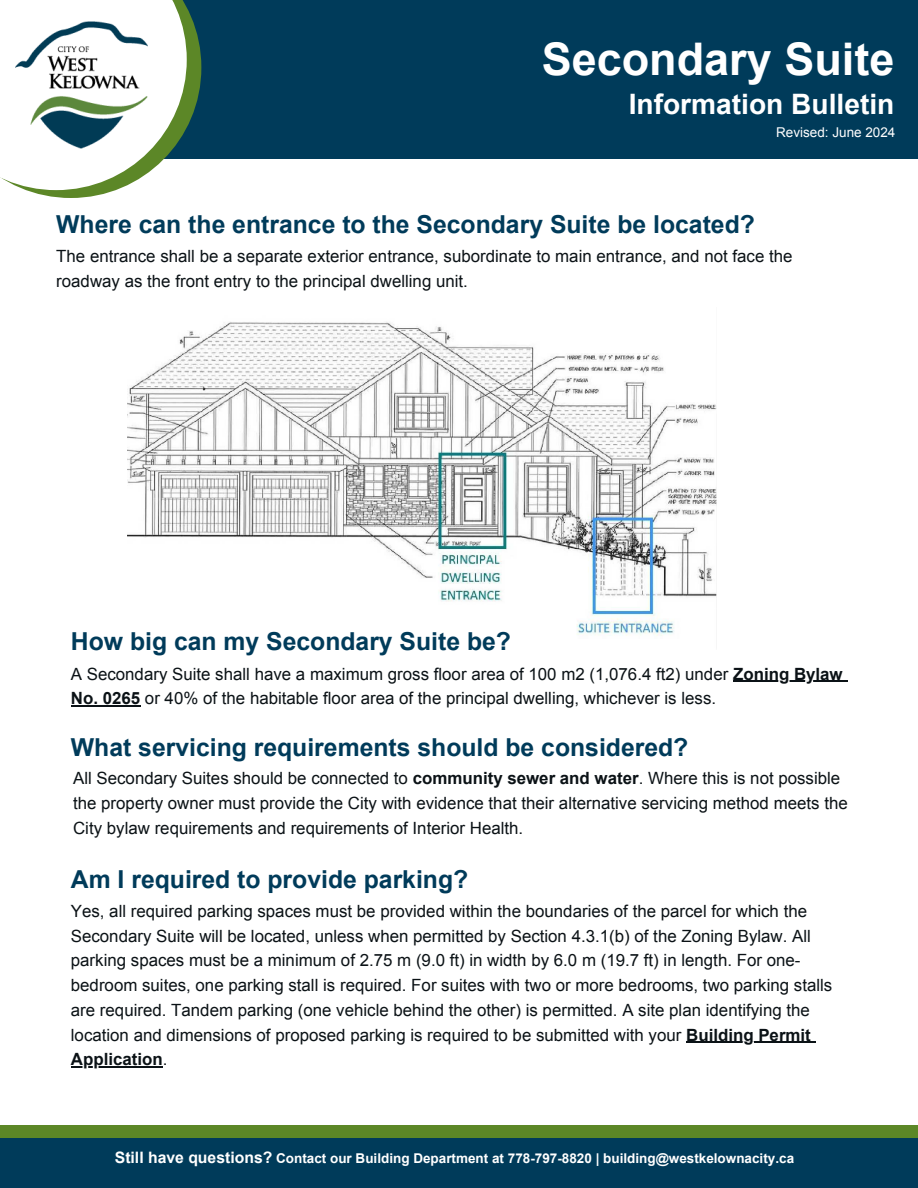
<style>
.page{position:relative;width:918px;height:1188px;background:#fff}
.page>*{position:absolute;margin:0;border:0;box-sizing:border-box;transform-origin:0 0}
.t1{font:700 45px "Arial";color:#fff}
.t2{font:700 28.2px "Arial";color:#fff}
.t3{font:700 24.75px "Arial";color:#003b5a}
.t4{font:16.8px/24.8px "Arial";color:#0b1216}
.t5{font:700 13.5px "Arial";color:#fff}
.t6{font:13.5px "Arial";color:#fff}
.s1{font-weight:700}
.s2{font-size:15.75px}
</style>
<div class="page">
<img style="left:127px;top:322px;width:590px;height:314px">
<div style="left:0;top:0;width:918px;height:159px;background:#003b5a"></div>
<svg style="left:0;top:0;width:201px;height:198px"></svg>
<img style="left:16px;top:21px;width:131px;height:127px">
<hr style="left:733px;top:681px;width:110px;height:1px;background:#0b1216">
<hr style="left:71px;top:705px;width:69px;height:1px;background:#0b1216">
<hr style="left:686px;top:1042px;width:125px;height:1px;background:#0b1216">
<hr style="left:71px;top:1066px;width:92px;height:2px;background:#0b1216">
<div style="left:0;top:1125px;width:918px;height:13px;background:#5c8727"></div>
<div style="left:0;top:1138px;width:918px;height:50px;background:#003b5a"></div>
<h1 class="t1" style="left:542px;top:30px;width:354px">Secondary Suite</h1>
<h2 class="t2" style="left:629px;top:85px;width:267px">Information Bulletin</h2>
<p class="t6" style="left:776px;top:124px;width:121px">Revised: June 2024</p>
<h3 class="t3" style="left:56px;top:208px;width:700px">Where can the entrance to the Secondary Suite be located?</h3>
<p class="t4" style="left:56px;top:244px;width:738px">The entrance shall be a separate exterior entrance, subordinate to main entrance, and not face the roadway as the front entry to the principal dwelling unit.</p>
<h3 class="t3" style="left:71px;top:625px;width:442px">How big can my Secondary Suite be?</h3>
<p class="t4" style="left:71px;top:661px;width:773px">A Secondary Suite shall have a maximum gross floor area of 100 m2 (1,076.4 ft2) under <span class="s1">Zoning Bylaw<br>No. 0265</span> or 40% of the habitable floor area of the principal dwelling, whichever is less.</p>
<h3 class="t3" style="left:71px;top:731px;width:619px">What servicing requirements should be considered?</h3>
<p class="t4" style="left:73px;top:766px;width:776px">All Secondary Suites should be connected to <span class="s1">community sewer and water</span>. Where this is not possible the property owner must provide the City with evidence that their alternative servicing method meets the<br>City bylaw requirements and requirements of Interior Health.</p>
<h3 class="t3" style="left:71px;top:862px;width:399px">Am I required to provide parking?</h3>
<p class="t4" style="left:71px;top:899px;width:763px">Yes, all required parking spaces must be provided within the boundaries of the parcel for which the Secondary Suite will be located, unless when permitted by Section 4.3.1(b) of the Zoning Bylaw. All parking spaces must be a minimum of 2.75 m (9.0 ft) in width by 6.0 m (19.7 ft) in length. For one&shy;bedroom suites, one parking stall is required. For suites with two or more bedrooms, two parking stalls are required. Tandem parking (one vehicle behind the other) is permitted. A site plan identifying the location and dimensions of proposed parking is required to be submitted with your <span class="s1">Building Permit Application</span>.</p>
<p class="t5" style="left:115px;top:1150px;width:681px"><span class="s2">Still have questions?</span> Contact our Building Department at 778-797-8820 | building@westkelownacity.ca</p>
</div>
